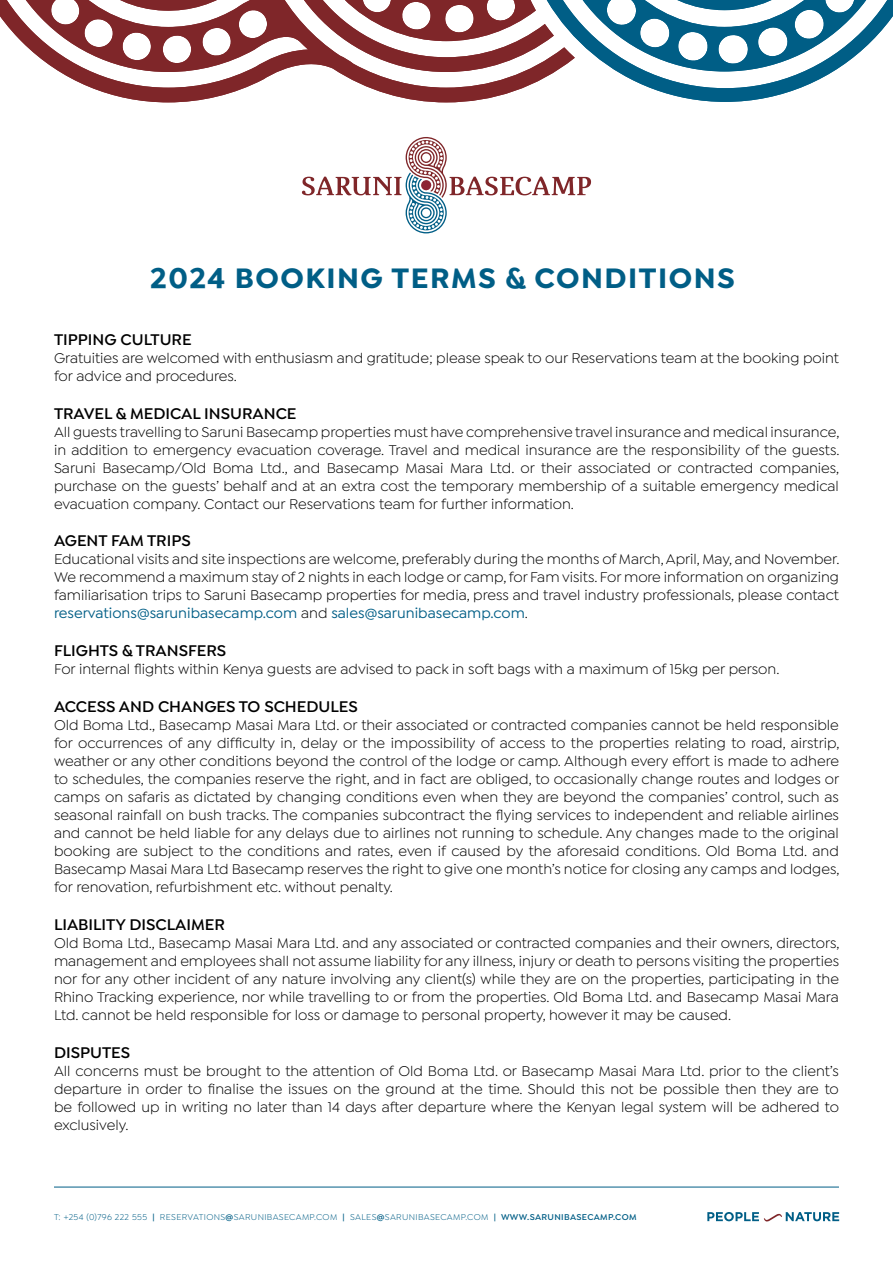
<style>
.page{position:relative;width:893px;height:1263px;background:#fff}
.page>*{position:absolute;margin:0;border:0;box-sizing:border-box;transform-origin:0 0}
.t1{font:700 30px "Isidora Sans";letter-spacing:.05em;color:#005e86}
.t2{font:600 16.5px "Isidora Sans";color:#000}
.t3{font:15px/18px "Isidora Sans";color:#000;text-align:justify}
.t4{font:9px "Isidora Sans";letter-spacing:.04em;color:#005e86}
.s1{font-weight:500;color:#005e86}
.s2{font-weight:600}
</style>
<div class="page">
<svg style="left:707px;top:1212px;width:132px;height:9px"></svg>
<hr style="left:54px;top:1187px;width:785px;height:1px;background:#005e86">
<svg style="left:302px;top:137px;width:289px;height:96px"></svg>
<svg style="left:575px;top:0;width:318px;height:102px"></svg>
<svg style="left:0;top:0;width:575px;height:102px"></svg>
<h1 class="t1" style="left:150px;top:260px;width:586px">2024 BOOKING TERMS &amp; CONDITIONS</h1>
<p class="t2" style="left:54px;top:330px;width:139px">TIPPING CULTURE</p>
<p class="t3" style="left:54px;top:349px;width:786px">Gratuities are welcomed with enthusiasm and gratitude; please speak to our Reservations team at the booking point for advice and procedures.</p>
<p class="t2" style="left:54px;top:403px;width:244px">TRAVEL &amp; MEDICAL INSURANCE</p>
<p class="t3" style="left:54px;top:422px;width:787px">All guests travelling to Saruni Basecamp properties must have comprehensive travel insurance and medical insurance, in addition to emergency evacuation coverage. Travel and medical insurance are the responsibility of the guests.<br>Saruni Basecamp/Old Boma Ltd., and Basecamp Masai Mara Ltd. or their associated or contracted companies, purchase on the guests’ behalf and at an extra cost the temporary membership of a suitable emergency medical evacuation company. Contact our Reservations team for further information.</p>
<p class="t2" style="left:54px;top:531px;width:138px">AGENT FAM TRIPS</p>
<p class="t3" style="left:54px;top:550px;width:787px">Educational visits and site inspections are welcome, preferably during the months of March, April, May, and November.<br>We recommend a maximum stay of 2 nights in each lodge or camp, for Fam visits. For more information on organizing familiarisation trips to Saruni Basecamp properties for media, press and travel industry professionals, please contact <span class="s1">reservations@sarunibasecamp.com</span> and <span class="s1">sales@sarunibasecamp.com</span>.</p>
<p class="t2" style="left:54px;top:641px;width:174px">FLIGHTS &amp; TRANSFERS</p>
<p class="t3" style="left:54px;top:660px;width:727px">For internal flights within Kenya guests are advised to pack in soft bags with a maximum of 15kg per person.</p>
<p class="t2" style="left:54px;top:697px;width:305px">ACCESS AND CHANGES TO SCHEDULES</p>
<p class="t3" style="left:54px;top:716px;width:787px">Old Boma Ltd., Basecamp Masai Mara Ltd. or their associated or contracted companies cannot be held responsible for occurrences of any difficulty in, delay or the impossibility of access to the properties relating to road, airstrip, weather or any other conditions beyond the control of the lodge or camp. Although every effort is made to adhere to schedules, the companies reserve the right, and in fact are obliged, to occasionally change routes and lodges or camps on safaris as dictated by changing conditions even when they are beyond the companies’ control, such as seasonal rainfall on bush tracks. The companies subcontract the flying services to independent and reliable airlines and cannot be held liable for any delays due to airlines not running to schedule. Any changes made to the original booking are subject to the conditions and rates, even if caused by the aforesaid conditions. Old Boma Ltd. and Basecamp Masai Mara Ltd Basecamp reserves the right to give one month’s notice for closing any camps and lodges, for renovation, refurbishment etc. without penalty.</p>
<p class="t2" style="left:54px;top:915px;width:172px">LIABILITY DISCLAIMER</p>
<p class="t3" style="left:54px;top:934px;width:787px">Old Boma Ltd., Basecamp Masai Mara Ltd. and any associated or contracted companies and their owners, directors, management and employees shall not assume liability for any illness, injury or death to persons visiting the properties nor for any other incident of any nature involving any client(s) while they are on the properties, participating in the Rhino Tracking experience, nor while travelling to or from the properties. Old Boma Ltd. and Basecamp Masai Mara Ltd. cannot be held responsible for loss or damage to personal property, however it may be caused.</p>
<p class="t2" style="left:54px;top:1042px;width:78px">DISPUTES</p>
<p class="t3" style="left:54px;top:1061px;width:786px">All concerns must be brought to the attention of Old Boma Ltd. or Basecamp Masai Mara Ltd. prior to the client’s departure in order to finalise the issues on the ground at the time. Should this not be possible then they are to be followed up in writing no later than 14 days after departure where the Kenyan legal system will be adhered to exclusively.</p>
<p class="t4" style="left:54px;top:1212px;width:584px">T: +254 (0)796 222 555 <span class="s2">|</span> RESERVATIONS<span class="s2">@</span>SARUNIBASECAMP.COM <span class="s2">|</span> SALES<span class="s2">@</span>SARUNIBASECAMP.COM <span class="s2">| WWW.SARUNIBASECAMP.COM</span></p>
</div>
